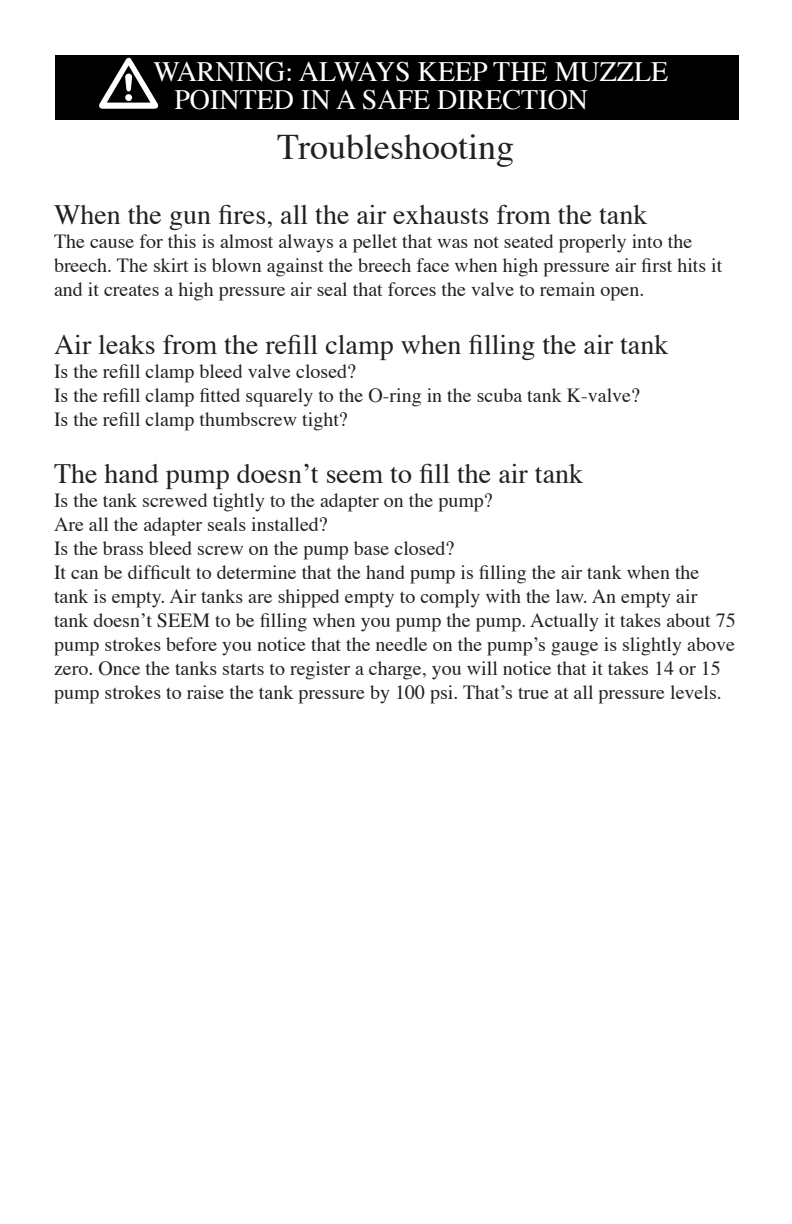
<style>
.page{position:relative;width:792px;height:1224px;background:#fff}
.page>*{position:absolute;margin:0;border:0;box-sizing:border-box;transform-origin:0 0}
.t1{font:36px "Times";color:#231f20}
.t2{font:28px "Times";color:#231f20}
.t3{font:28px/28px "Times";color:#fff}
.t4{font:20px/24px "Times";color:#231f20}
</style>
<div class="page">
<div style="left:55px;top:55px;width:684px;height:65px;background:#000"></div>
<h2 class="t3" style="left:174px;top:60px;width:495px;text-indent:-21px">WARNING: ALWAYS KEEP THE MUZZLE<br>POINTED IN A SAFE DIRECTION</h2>
<h1 class="t1" style="left:277px;top:124px;width:238px">Troubleshooting</h1>
<h2 class="t2" style="left:54px;top:197px;width:595px">When the gun fires, all the air exhausts from the tank</h2>
<p class="t4" style="left:54px;top:230px;width:670px">The cause for this is almost always a pellet that was not seated properly into the breech. The skirt is blown against the breech face when high pressure air first hits it and it creates a high pressure air seal that forces the valve to remain open.</p>
<h2 class="t2" style="left:54px;top:327px;width:616px">Air leaks from the refill clamp when filling the air tank</h2>
<p class="t4" style="left:54px;top:360px;width:588px">Is the refill clamp bleed valve closed?<br>Is the refill clamp fitted squarely to the O-ring in the scuba tank K-valve?<br>Is the refill clamp thumbscrew tight?</p>
<h2 class="t2" style="left:54px;top:456px;width:531px">The hand pump doesn’t seem to fill the air tank</h2>
<p class="t4" style="left:54px;top:490px;width:683px">Is the tank screwed tightly to the adapter on the pump?<br>Are all the adapter seals installed?<br>Is the brass bleed screw on the pump base closed?<br>It can be difficult to determine that the hand pump is filling the air tank when the tank is empty. Air tanks are shipped empty to comply with the law. An empty air tank doesn’t SEEM to be filling when you pump the pump. Actually it takes about 75 pump strokes before you notice that the needle on the pump’s gauge is slightly above zero. Once the tanks starts to register a charge, you will notice that it takes 14 or 15 pump strokes to raise the tank pressure by 100 psi. That’s true at all pressure levels.</p>
</div>
